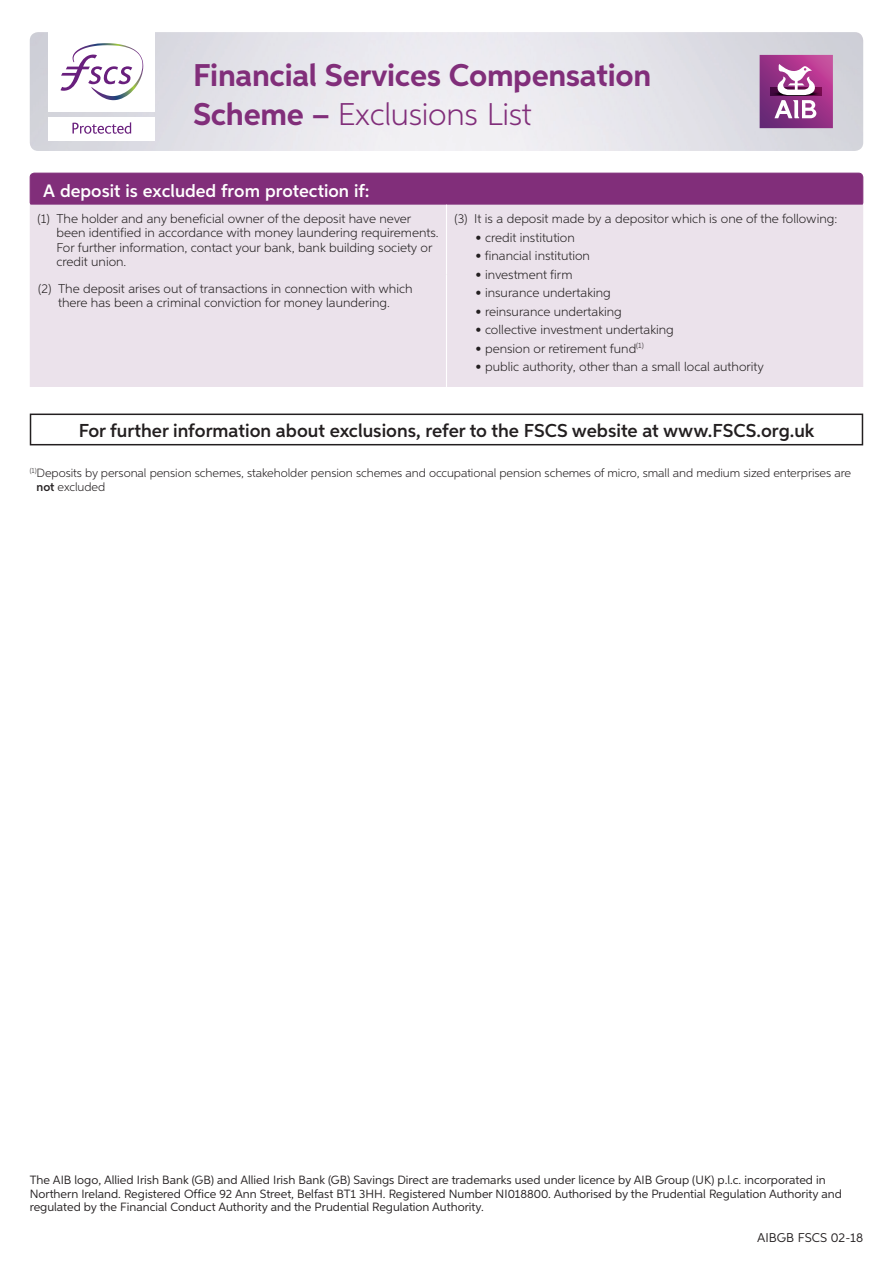
<style>
.page{position:relative;width:893px;height:1263px;background:#fff}
.page>*{position:absolute;margin:0;border:0;box-sizing:border-box;transform-origin:0 0}
.t1{font:700 31.5px/39px "Aspira";letter-spacing:-.01em;color:#812e7a}
.t2{font:600 18.75px "Aspira";color:#231f20}
.t3{font:600 18px "Aspira";color:#fff}
.t4{font:300 12.75px/14.2px "Aspira";color:#231f20}
.t5{font:12.75px "Aspira";color:#231f20}
.t6{font:12px/13.5px "Aspira";color:#231f20}
.Body{font:300 12px/13.5px "Aspira";letter-spacing:-.005em;color:#231f20}
.s1{font-weight:300}
.s2{font-weight:600}
</style>
<div class="page">
<div style="left:30px;top:173px;width:833px;height:33px;background:#812e7a;border-radius:4px"></div>
<div style="left:30px;top:173px;width:833px;height:34px;border:1px solid #812e7a;border-radius:4px"></div>
<div style="left:30px;top:205px;width:833px;height:182px;background:#ebe2eb"></div>
<hr style="left:446px;top:205px;width:1px;height:69px;background:#fff">
<hr style="left:446px;top:274px;width:1px;height:113px;background:#fff">
<svg style="left:72px;top:122px;width:59px;height:12px"></svg>
<svg style="left:60px;top:43px;width:83px;height:57px"></svg>
<svg style="left:760px;top:55px;width:73px;height:73px;background:#a65598"></svg>
<div style="left:30px;top:414px;width:833px;height:31px;border:2px solid #231f20"></div>
<p class="t1" style="left:193px;top:56px;width:460px">Financial Services Compensation<br>Scheme – <span class="s1">Exclusions List</span></p>
<p class="t3" style="left:43px;top:180px;width:328px">A deposit is excluded from protection if:</p>
<p class="t4" style="left:56px;top:211px;width:384px;text-indent:-19px">(1) The holder and any beneficial owner of the deposit have never been identified in accordance with money laundering requirements.<br>For further information, contact your bank, bank building society or credit union.</p>
<p class="t4" style="left:454px;top:211px;width:384px">(3) It is a deposit made by a depositor which is one of the following:</p>
<p class="t4" style="left:476px;top:230px;width:101px">• credit institution</p>
<p class="t4" style="left:476px;top:248px;width:116px">• financial institution</p>
<p class="t4" style="left:476px;top:267px;width:98px">• investment firm</p>
<p class="t4" style="left:476px;top:285px;width:137px">• insurance undertaking</p>
<p class="t4" style="left:476px;top:304px;width:148px">• reinsurance undertaking</p>
<p class="t4" style="left:476px;top:322px;width:200px">• collective investment undertaking</p>
<p class="t4" style="left:476px;top:341px;width:170px">• pension or retirement fund<sup>(1)</sup></p>
<p class="t4" style="left:476px;top:359px;width:290px">• public authority, other than a small local authority</p>
<p class="t4" style="left:38px;top:281px;width:376px;text-align:center">(2) The deposit arises out of transactions in connection with which there has been a criminal conviction for money laundering.</p>
<p class="t2" style="left:79px;top:419px;width:737px">For further information about exclusions, refer to the FSCS website at www.FSCS.org.uk</p>
<p class="Body" style="left:37px;top:466px;width:816px;text-indent:-7px"><sup>(1)</sup>Deposits by personal pension schemes, stakeholder pension schemes and occupational pension schemes of micro, small and medium sized enterprises are <span class="s2">not</span> excluded</p>
<p class="t6" style="left:30px;top:1173px;width:813px">The AIB logo, Allied Irish Bank (GB) and Allied Irish Bank (GB) Savings Direct are trademarks used under licence by AIB Group (UK) p.l.c. incorporated in<br>Northern Ireland. Registered Office 92 Ann Street, Belfast BT1 3HH. Registered Number NI018800. Authorised by the Prudential Regulation Authority and regulated by the Financial Conduct Authority and the Prudential Regulation Authority.</p>
<p class="t5" style="left:757px;top:1229px;width:108px">AIBGB FSCS 02-18</p>
</div>
